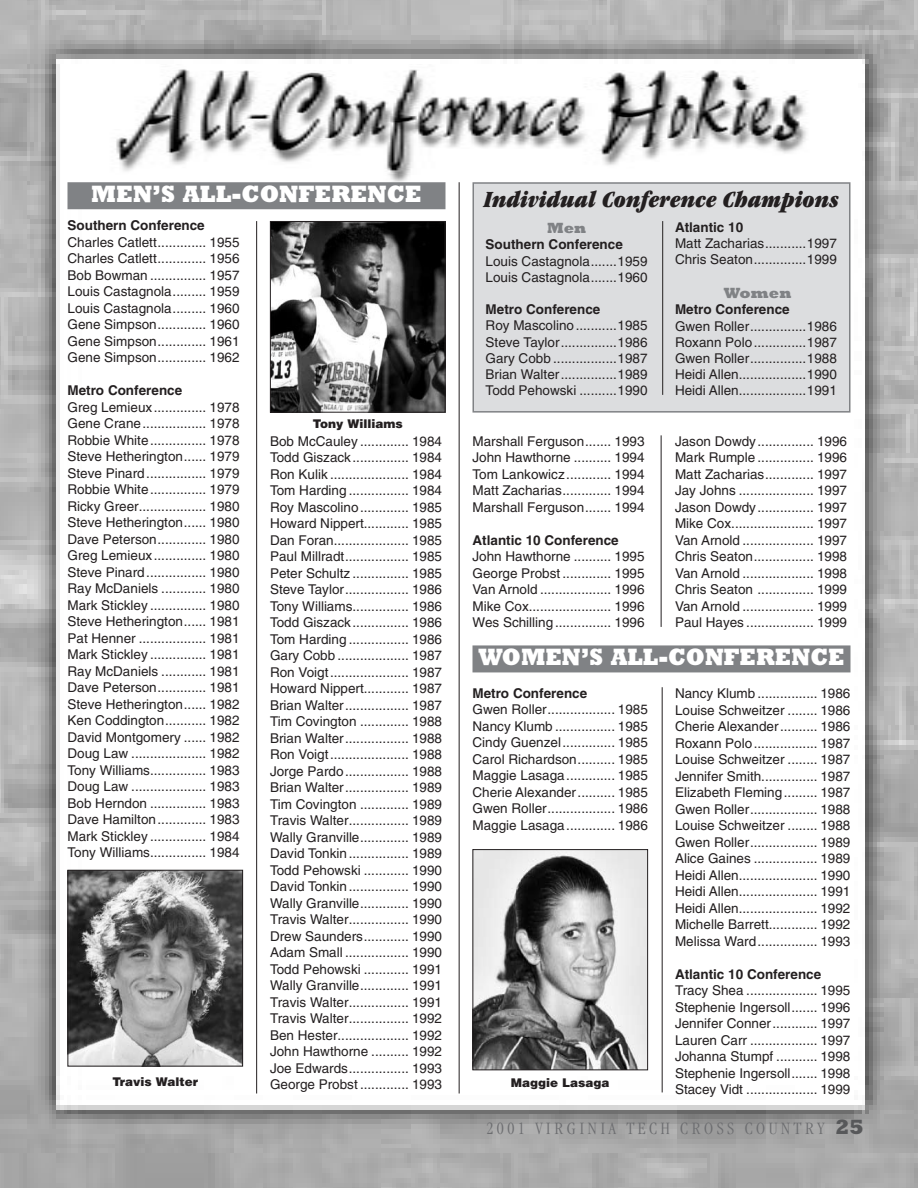
<style>
.page{position:relative;width:918px;height:1188px;background:#fff}
.page>*{position:absolute;margin:0;border:0;box-sizing:border-box;transform-origin:0 0}
.t1{font:italic ultra-condensed 24px "Garamond";color:#231f20}
.t2{font:800 24px "Rockwell";color:#fff;scale:.92 1}
.t3{font:800 24px "Rockwell";color:#fff;scale:.94 1}
.t4{font:300 condensed 18px "Garamond";color:#6c6d70}
.t5{font:800 15px "Rockwell";color:#808285}
.t6{font:13.5px/16.5px "Helvetica";color:#231f20;text-align:justify}
.t7{font:700 13.5px "Helvetica";color:#231f20}
.t8{font:900 12px "Helvetica";color:#231f20}
.s1{font-family:"Rockwell";font-weight:800;font-stretch:normal;font-size:21px;color:#57585a}
</style>
<div class="page">
<img style="left:0;top:0;width:918px;height:1188px">
<img style="left:61px;top:64px;width:797px;height:136px">
<div style="left:473px;top:183px;width:377px;height:229px;background:#dcdddf"></div>
<div style="left:472px;top:182px;width:378px;height:231px;border:2px solid #808285"></div>
<div style="left:68px;top:183px;width:377px;height:25px;background:#808285"></div>
<div style="left:68px;top:182px;width:378px;height:27px;border:2px solid #808285"></div>
<div style="left:473px;top:646px;width:377px;height:26px;background:#808285"></div>
<div style="left:472px;top:645px;width:378px;height:27px;border:2px solid #808285"></div>
<hr style="left:662px;top:221px;width:1px;height:174px;background:#231f20">
<img style="left:474px;top:851px;width:172px;height:217px">
<div style="left:472px;top:849px;width:176px;height:221px;border:1px solid #231f20"></div>
<hr style="left:662px;top:687px;width:1px;height:405px;background:#231f20">
<hr style="left:661px;top:435px;width:1px;height:192px;background:#231f20">
<img style="left:272px;top:223px;width:172px;height:188px">
<div style="left:270px;top:221px;width:176px;height:192px;border:1px solid #231f20"></div>
<hr style="left:256px;top:221px;width:1px;height:873px;background:#231f20">
<img style="left:70px;top:872px;width:171px;height:192px">
<div style="left:68px;top:870px;width:175px;height:196px;border:1px solid #231f20"></div>
<hr style="left:459px;top:182px;width:1px;height:912px;background:#231f20">
<h1 class="t3" style="left:91px;top:179px;width:353px">MEN’S ALL-CONFERENCE</h1>
<h1 class="t1" style="left:484px;top:186px;width:356px">Individual Conference Champions</h1>
<p class="t7" style="left:68px;top:217px;width:139px">Southern Conference</p>
<p class="t6" style="left:68px;top:234px;width:174px">Charles Catlett ............. 1955<br>Charles Catlett ............. 1956<br>Bob Bowman ............... 1957<br>Louis Castagnola ......... 1959<br>Louis Castagnola ......... 1960<br>Gene Simpson ............. 1960<br>Gene Simpson ............. 1961<br>Gene Simpson ............. 1962</p>
<p class="t7" style="left:68px;top:382px;width:116px">Metro Conference</p>
<p class="t6" style="left:68px;top:399px;width:174px">Greg Lemieux .............. 1978<br>Gene Crane ................. 1978<br>Robbie White ............... 1978<br>Steve Hetherington ...... 1979<br>Steve Pinard ................ 1979<br>Robbie White ............... 1979<br>Ricky Greer .................. 1980<br>Steve Hetherington ...... 1980<br>Dave Peterson ............. 1980<br>Greg Lemieux .............. 1980<br>Steve Pinard ................ 1980<br>Ray McDaniels ............ 1980<br>Mark Stickley ............... 1980<br>Steve Hetherington ...... 1981<br>Pat Henner .................. 1981<br>Mark Stickley ............... 1981<br>Ray McDaniels ............ 1981<br>Dave Peterson ............. 1981<br>Steve Hetherington ...... 1982<br>Ken Coddington ........... 1982<br>David Montgomery ...... 1982<br>Doug Law .................... 1982<br>Tony Williams ............... 1983<br>Doug Law .................... 1983<br>Bob Herndon ............... 1983<br>Dave Hamilton ............. 1983<br>Mark Stickley ............... 1984<br>Tony Williams ............... 1984</p>
<p class="t7" style="left:675px;top:219px;width:70px">Atlantic 10</p>
<p class="t6" style="left:675px;top:235px;width:164px">Matt Zacharias ...........1997<br>Chris Seaton ..............1999</p>
<p class="t5" style="left:724px;top:284px;width:69px">Women</p>
<p class="t7" style="left:675px;top:301px;width:116px">Metro Conference</p>
<p class="t6" style="left:675px;top:318px;width:164px">Gwen Roller ...............1986<br>Roxann Polo ..............1987<br>Gwen Roller ...............1988<br>Heidi Allen ..................1990<br>Heidi Allen ..................1991</p>
<p class="t5" style="left:547px;top:219px;width:41px">Men</p>
<p class="t7" style="left:486px;top:236px;width:139px">Southern Conference</p>
<p class="t6" style="left:486px;top:253px;width:163px">Louis Castagnola .......1959<br>Louis Castagnola .......1960</p>
<p class="t7" style="left:486px;top:301px;width:116px">Metro Conference</p>
<p class="t6" style="left:486px;top:317px;width:163px">Roy Mascolino ...........1985<br>Steve Taylor ...............1986<br>Gary Cobb .................1987<br>Brian Walter ...............1989<br>Todd Pehowski ..........1990</p>
<p class="t8" style="left:313px;top:416px;width:91px">Tony Williams</p>
<p class="t6" style="left:270px;top:433px;width:174px">Bob McCauley ............. 1984<br>Todd Giszack ............... 1984<br>Ron Kulik ..................... 1984<br>Tom Harding ................ 1984<br>Roy Mascolino ............. 1985<br>Howard Nippert ............ 1985<br>Dan Foran .................... 1985<br>Paul Millradt ................. 1985<br>Peter Schultz ............... 1985<br>Steve Taylor ................. 1986<br>Tony Williams ............... 1986<br>Todd Giszack ............... 1986<br>Tom Harding ................ 1986<br>Gary Cobb ................... 1987<br>Ron Voigt ..................... 1987<br>Howard Nippert ............ 1987<br>Brian Walter ................. 1987<br>Tim Covington ............. 1988<br>Brian Walter ................. 1988<br>Ron Voigt ..................... 1988<br>Jorge Pardo ................. 1988<br>Brian Walter ................. 1989<br>Tim Covington ............. 1989<br>Travis Walter ................ 1989<br>Wally Granville ............. 1989<br>David Tonkin ................ 1989<br>Todd Pehowski ............ 1990<br>David Tonkin ................ 1990<br>Wally Granville ............. 1990<br>Travis Walter ................ 1990<br>Drew Saunders ............ 1990<br>Adam Small ................. 1990<br>Todd Pehowski ............ 1991<br>Wally Granville ............. 1991<br>Travis Walter ................ 1991<br>Travis Walter ................ 1992<br>Ben Hester ................... 1992<br>John Hawthorne .......... 1992<br>Joe Edwards ................ 1993<br>George Probst ............. 1993</p>
<p class="t6" style="left:472px;top:433px;width:174px">Marshall Ferguson ....... 1993<br>John Hawthorne .......... 1994<br>Tom Lankowicz ............ 1994<br>Matt Zacharias ............. 1994<br>Marshall Ferguson ....... 1994</p>
<p class="t7" style="left:472px;top:532px;width:148px">Atlantic 10 Conference</p>
<p class="t6" style="left:472px;top:548px;width:174px">John Hawthorne .......... 1995<br>George Probst ............. 1995<br>Van Arnold ................... 1996<br>Mike Cox ...................... 1996<br>Wes Schilling ............... 1996</p>
<p class="t6" style="left:675px;top:433px;width:174px">Jason Dowdy ............... 1996<br>Mark Rumple ............... 1996<br>Matt Zacharias ............. 1997<br>Jay Johns .................... 1997<br>Jason Dowdy ............... 1997<br>Mike Cox ...................... 1997<br>Van Arnold ................... 1997<br>Chris Seaton ................ 1998<br>Van Arnold ................... 1998<br>Chris Seaton ............... 1999<br>Van Arnold ................... 1999<br>Paul Hayes .................. 1999</p>
<h1 class="t2" style="left:478px;top:642px;width:400px">WOMEN’S ALL-CONFERENCE</h1>
<p class="t7" style="left:472px;top:685px;width:116px">Metro Conference</p>
<p class="t6" style="left:472px;top:701px;width:177px">Gwen Roller .................. 1985<br>Nancy Klumb ................ 1985<br>Cindy Guenzel .............. 1985<br>Carol Richardson .......... 1985<br>Maggie Lasaga ............. 1985<br>Cherie Alexander .......... 1985<br>Gwen Roller .................. 1986<br>Maggie Lasaga ............. 1986</p>
<p class="t6" style="left:675px;top:685px;width:177px">Nancy Klumb ................ 1986<br>Louise Schweitzer ........ 1986<br>Cherie Alexander .......... 1986<br>Roxann Polo ................. 1987<br>Louise Schweitzer ........ 1987<br>Jennifer Smith ............... 1987<br>Elizabeth Fleming ......... 1987<br>Gwen Roller .................. 1988<br>Louise Schweitzer ........ 1988<br>Gwen Roller .................. 1989<br>Alice Gaines ................. 1989<br>Heidi Allen ..................... 1990<br>Heidi Allen ..................... 1991<br>Heidi Allen ..................... 1992<br>Michelle Barrett ............. 1992<br>Melissa Ward ................ 1993</p>
<p class="t7" style="left:675px;top:966px;width:148px">Atlantic 10 Conference</p>
<p class="t6" style="left:675px;top:982px;width:177px">Tracy Shea ................... 1995<br>Stephenie Ingersoll ....... 1996<br>Jennifer Conner ............ 1997<br>Lauren Carr .................. 1997<br>Johanna Stumpf ........... 1998<br>Stephenie Ingersoll ....... 1998<br>Stacey Vidt ................... 1999</p>
<p class="t8" style="left:112px;top:1073px;width:87px">Travis Walter</p>
<p class="t8" style="left:511px;top:1075px;width:100px">Maggie Lasaga</p>
<h2 class="t4" style="left:486px;top:1119px;width:379px">2 0 0 1 V I R G I N I A T E C H C R O S S C O U N T R Y <span class="s1">25</span></h2>
</div>
